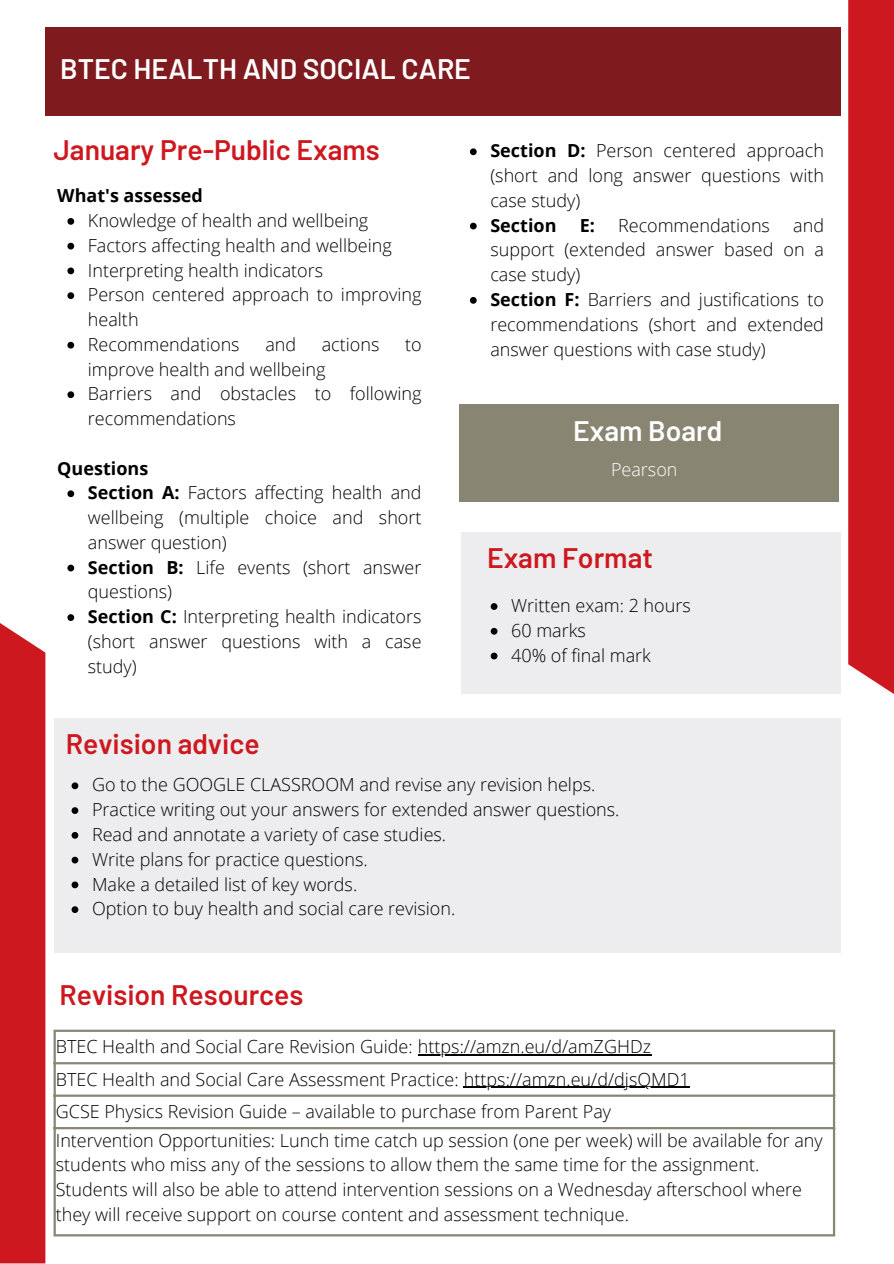
<style>
.page{position:relative;width:894px;height:1264px;background:#fff}
.page>*{position:absolute;margin:0;border:0;box-sizing:border-box;transform-origin:0 0}
.t1{font:600 28.2px "Barlow";color:#ce181f}
.t2{font:600 28.2px "Barlow";color:#fff}
.t3{font:300 18px/24.8px "Open Sans";color:#000;text-align:justify}
.t4{font:700 18px "Open Sans";color:#000}
.t5{font:300 18px "Open Sans";color:#fff}
.s1{font-weight:700}
</style>
<div class="page">
<div style="left:848px;top:0;width:45px;height:694px;background:#ce181f"></div>
<div style="left:0;top:618px;width:45px;height:645px;background:#ce181f"></div>
<div style="left:459px;top:404px;width:379px;height:98px;background:#888673"></div>
<div style="left:461px;top:532px;width:379px;height:162px;background:#ededef"></div>
<hr style="left:418px;top:1054px;width:233px;height:1px;background:#000">
<hr style="left:464px;top:1086px;width:225px;height:1px;background:#000">
<hr style="left:54px;top:1031px;width:2px;height:203px;background:#888673">
<hr style="left:832px;top:1031px;width:2px;height:203px;background:#888673">
<hr style="left:54px;top:1029px;width:780px;height:2px;background:#888673">
<hr style="left:54px;top:1062px;width:780px;height:2px;background:#888673">
<hr style="left:54px;top:1094px;width:780px;height:2px;background:#888673">
<hr style="left:54px;top:1126px;width:780px;height:3px;background:#888673">
<hr style="left:54px;top:1234px;width:780px;height:2px;background:#888673">
<div style="left:45px;top:27px;width:795px;height:89px;background:#7f1b1f"></div>
<svg style="left:67px;top:218px;width:7px;height:7px"></svg>
<svg style="left:67px;top:243px;width:7px;height:6px"></svg>
<svg style="left:67px;top:267px;width:7px;height:7px"></svg>
<svg style="left:67px;top:292px;width:7px;height:7px"></svg>
<svg style="left:67px;top:342px;width:7px;height:6px"></svg>
<svg style="left:67px;top:391px;width:7px;height:7px"></svg>
<svg style="left:67px;top:490px;width:7px;height:7px"></svg>
<svg style="left:67px;top:564px;width:7px;height:7px"></svg>
<svg style="left:67px;top:614px;width:7px;height:7px"></svg>
<svg style="left:490px;top:603px;width:7px;height:7px"></svg>
<svg style="left:490px;top:628px;width:7px;height:6px"></svg>
<svg style="left:490px;top:652px;width:7px;height:7px"></svg>
<div style="left:54px;top:718px;width:786px;height:234px;background:#ededef"></div>
<svg style="left:72px;top:782px;width:6px;height:7px"></svg>
<svg style="left:72px;top:807px;width:6px;height:7px"></svg>
<svg style="left:72px;top:832px;width:6px;height:6px"></svg>
<svg style="left:72px;top:856px;width:6px;height:7px"></svg>
<svg style="left:72px;top:881px;width:6px;height:7px"></svg>
<svg style="left:72px;top:906px;width:6px;height:7px"></svg>
<svg style="left:470px;top:148px;width:6px;height:7px"></svg>
<svg style="left:470px;top:223px;width:6px;height:6px"></svg>
<svg style="left:470px;top:297px;width:6px;height:7px"></svg>
<p class="t2" style="left:60px;top:51px;width:412px">BTEC HEALTH AND SOCIAL CARE</p>
<p class="t1" style="left:53px;top:131px;width:328px">January Pre-Public Exams</p>
<p class="t4" style="left:57px;top:183px;width:147px">What's assessed</p>
<p class="t3" style="left:88px;top:208px;width:282px">Knowledge of health and wellbeing</p>
<p class="t3" style="left:88px;top:232px;width:305px">Factors affecting health and wellbeing</p>
<p class="t3" style="left:88px;top:257px;width:237px">Interpreting health indicators</p>
<p class="t3" style="left:88px;top:282px;width:335px">Person centered approach to improving health</p>
<p class="t3" style="left:88px;top:331px;width:153px">Recommendations</p>
<p class="t3" style="left:265px;top:331px;width:32px">and</p>
<p class="t3" style="left:321px;top:331px;width:59px">actions</p>
<p class="t3" style="left:405px;top:331px;width:18px">to</p>
<p class="t3" style="left:88px;top:356px;width:239px">improve health and wellbeing</p>
<p class="t3" style="left:88px;top:381px;width:335px">Barriers and obstacles to following recommendations</p>
<p class="t4" style="left:57px;top:455px;width:92px">Questions</p>
<p class="t3" style="left:88px;top:480px;width:335px"><span class="s1">Section A:</span> Factors affecting health and wellbeing (multiple choice and short answer question)</p>
<p class="t3" style="left:88px;top:554px;width:335px"><span class="s1">Section B:</span> Life events (short answer questions)</p>
<p class="t3" style="left:88px;top:604px;width:335px"><span class="s1">Section C:</span> Interpreting health indicators (short answer questions with a case study)</p>
<p class="t3" style="left:490px;top:138px;width:335px"><span class="s1">Section D:</span> Person centered approach (short and long answer questions with case study)</p>
<p class="t4" style="left:490px;top:212px;width:68px">Section</p>
<p class="t4" style="left:579px;top:212px;width:17px">E:</p>
<p class="t3" style="left:618px;top:212px;width:153px">Recommendations</p>
<p class="t3" style="left:490px;top:212px;width:335px;text-indent:303px">and support (extended answer based on a case study)</p>
<p class="t3" style="left:490px;top:286px;width:335px"><span class="s1">Section F:</span> Barriers and justifications to recommendations (short and extended answer questions with case study)</p>
<p class="t2" style="left:573px;top:413px;width:150px">Exam Board</p>
<p class="t5" style="left:611px;top:457px;width:68px">Pearson</p>
<p class="t1" style="left:487px;top:540px;width:167px">Exam Format</p>
<p class="t3" style="left:511px;top:592px;width:181px">Written exam: 2 hours</p>
<p class="t3" style="left:511px;top:617px;width:76px">60 marks</p>
<p class="t3" style="left:511px;top:642px;width:141px">40% of final mark</p>
<p class="t1" style="left:66px;top:726px;width:195px">Revision advice</p>
<p class="t3" style="left:92px;top:772px;width:504px">Go to the GOOGLE CLASSROOM and revise any revision helps.</p>
<p class="t3" style="left:92px;top:796px;width:529px">Practice writing out your answers for extended answer questions.</p>
<p class="t3" style="left:92px;top:821px;width:355px">Read and annotate a variety of case studies.</p>
<p class="t3" style="left:92px;top:846px;width:277px">Write plans for practice questions.</p>
<p class="t3" style="left:92px;top:871px;width:267px">Make a detailed list of key words.</p>
<p class="t3" style="left:92px;top:895px;width:364px">Option to buy health and social care revision.</p>
<p class="t1" style="left:59px;top:977px;width:245px">Revision Resources</p>
<p class="t3" style="left:56px;top:1033px;width:596px">BTEC Health and Social Care Revision Guide: https://amzn.eu/d/amZGHDz</p>
<p class="t3" style="left:56px;top:1066px;width:635px">BTEC Health and Social Care Assessment Practice: https://amzn.eu/d/djsQMD1</p>
<p class="t3" style="left:56px;top:1098px;width:556px">GCSE Physics Revision Guide – available to purchase from Parent Pay</p>
<p class="t3" style="left:56px;top:1127px;width:768px;text-align:left">Intervention Opportunities: Lunch time catch up session (one per week) will be available for any students who miss any of the sessions to allow them the same time for the assignment.<br>Students will also be able to attend intervention sessions on a Wednesday afterschool where they will receive support on course content and assessment technique.</p>
</div>
